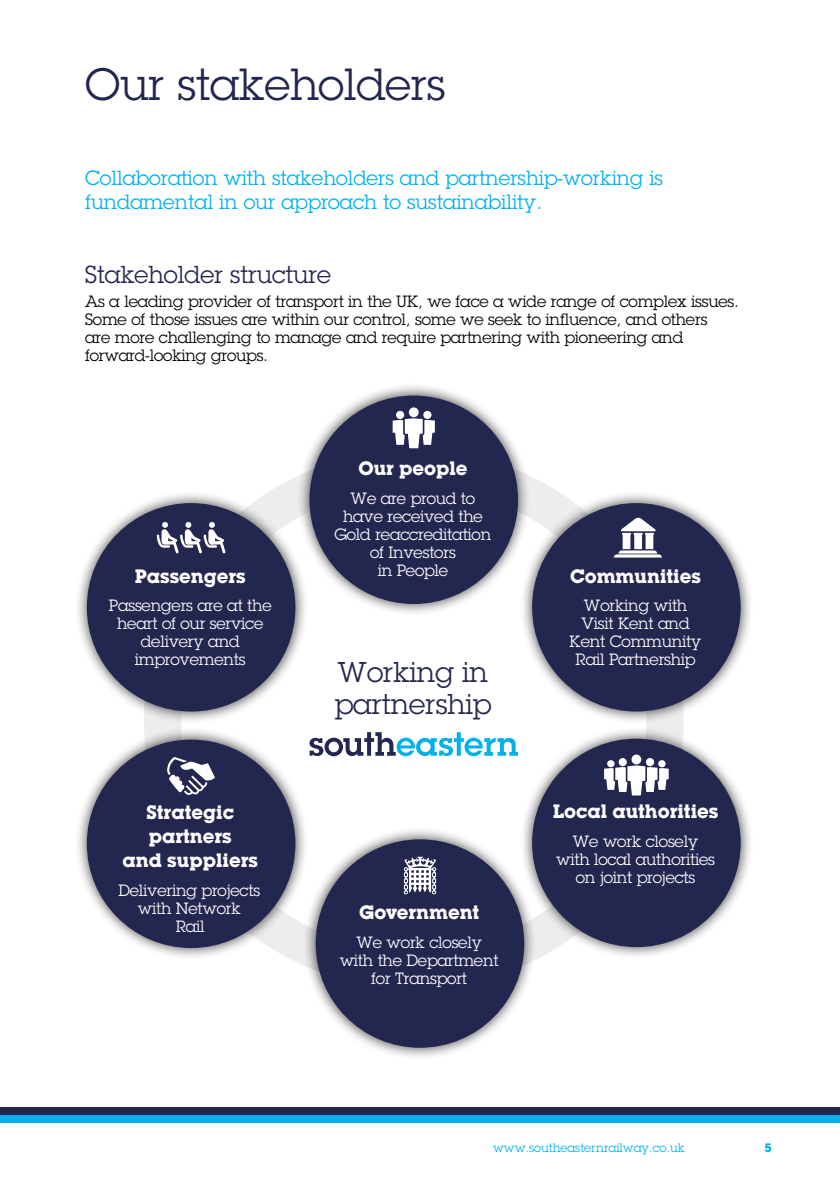
<style>
.page{position:relative;width:840px;height:1191px;background:#fff}
.page>*{position:absolute;margin:0;border:0;box-sizing:border-box;transform-origin:0 0}
.t1{font:44px "Lubalin Graph Std";color:#23264f}
.t2{font:28px/32px "Lubalin Graph Std";color:#23264f}
.t3{font:24px "Lubalin Graph Std";color:#23264f}
.t4{font:20px/24px "Lubalin Graph Std";color:#00b1eb}
.t5{font:700 19px/24px "Lubalin Graph Std";color:#fff;text-align:center}
.t6{font:16px/18px "Lubalin Graph Std";letter-spacing:-.01em;color:#fff;text-align:center}
.t7{font:16px/18px "Lubalin Graph Std";letter-spacing:-.01em;color:#000}
.t8{font:12px "Lubalin Graph Std";color:#00b1eb}
.t9{font:700 12px "Lubalin Graph Std";color:#00b1eb}
</style>
<div class="page">
<div style="left:74px;top:490px;width:233px;height:234px;background:#000;opacity:.75"></div>
<div style="left:87px;top:503px;width:208px;height:208px;background:#23264f;border-radius:50%"></div>
<svg style="left:157px;top:522px;width:68px;height:31px"></svg>
<div style="left:519px;top:490px;width:233px;height:234px;background:#000;opacity:.75"></div>
<div style="left:532px;top:503px;width:208px;height:208px;background:#23264f;border-radius:50%"></div>
<svg style="left:613px;top:517px;width:48px;height:40px"></svg>
<div style="left:297px;top:383px;width:233px;height:234px;background:#000;opacity:.75"></div>
<div style="left:309px;top:395px;width:208px;height:209px;background:#23264f;border-radius:50%"></div>
<svg style="left:392px;top:407px;width:42px;height:41px"></svg>
<div style="left:303px;top:826px;width:233px;height:234px;background:#000;opacity:.75"></div>
<div style="left:315px;top:839px;width:209px;height:208px;background:#23264f;border-radius:50%"></div>
<svg style="left:403px;top:856px;width:33px;height:38px"></svg>
<div style="left:74px;top:726px;width:233px;height:234px;background:#000;opacity:.75"></div>
<div style="left:87px;top:739px;width:208px;height:209px;background:#23264f;border-radius:50%"></div>
<svg style="left:167px;top:757px;width:48px;height:38px"></svg>
<svg style="left:309px;top:732px;width:208px;height:24px"></svg>
<div style="left:519px;top:726px;width:233px;height:234px;background:#000;opacity:.75"></div>
<div style="left:532px;top:738px;width:208px;height:209px;background:#23264f;border-radius:50%"></div>
<svg style="left:604px;top:754px;width:64px;height:41px"></svg>
<div style="left:0;top:1106px;width:839px;height:8px;background:#23264f"></div>
<div style="left:0;top:1114px;width:839px;height:8px;background:#00b1eb"></div>
<h1 class="t1" style="left:85px;top:56px;width:361px">Our stakeholders</h1>
<p class="t4" style="left:85px;top:165px;width:579px">Collaboration with stakeholders and partnership-working is fundamental in our approach to sustainability.</p>
<h3 class="t3" style="left:85px;top:260px;width:247px">Stakeholder structure</h3>
<p class="t7" style="left:85px;top:292px;width:655px">As a leading provider of transport in the UK, we face a wide range of complex issues.<br>Some of those issues are within our control, some we seek to influence, and others<br>are more challenging to manage and require partnering with pioneering and forward‑looking groups.</p>
<p class="t5" style="left:135px;top:563px;width:112px">Passengers</p>
<p class="t6" style="left:109px;top:596px;width:164px">Passengers are at the heart of our service delivery and improvements</p>
<p class="t5" style="left:122px;top:800px;width:137px">Strategic partners<br>and suppliers</p>
<p class="t6" style="left:118px;top:881px;width:143px">Delivering projects with Network<br>Rail</p>
<p class="t5" style="left:358px;top:456px;width:110px">Our people</p>
<p class="t6" style="left:334px;top:489px;width:158px">We are proud to have received the<br>Gold reaccreditation of Investors<br>in People</p>
<h2 class="t2" style="left:334px;top:656px;width:158px">Working in partnership</h2>
<p class="t5" style="left:359px;top:899px;width:122px">Government</p>
<p class="t6" style="left:339px;top:932px;width:160px">We work closely with the Department for Transport</p>
<p class="t5" style="left:569px;top:563px;width:132px">Communities</p>
<p class="t6" style="left:569px;top:596px;width:133px">Working with<br>Visit Kent and<br>Kent Community<br>Rail Partnership</p>
<p class="t5" style="left:552px;top:799px;width:167px">Local authorities</p>
<p class="t6" style="left:556px;top:832px;width:160px">We work closely with local authorities on joint projects</p>
<p class="t8" style="left:493px;top:1140px;width:193px">www.southeasternrailway.co.uk</p>
<p class="t9" style="left:764px;top:1140px;width:9px">5</p>
</div>
